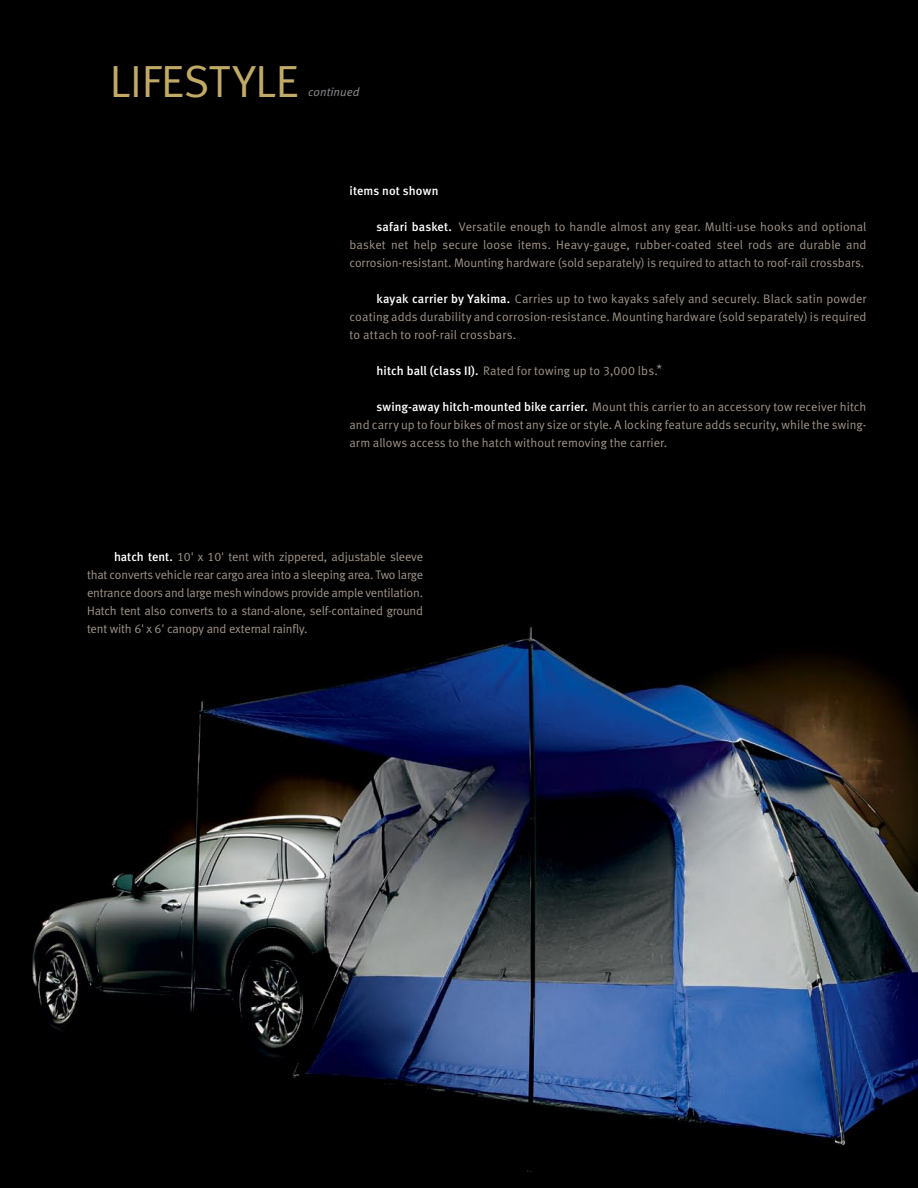
<style>
.page{position:relative;width:918px;height:1188px;background:#fff}
.page>*{position:absolute;margin:0;border:0;box-sizing:border-box;transform-origin:0 0}
.t1{font:45px "Meta Normal LF";color:#c1a966}
.t2{font:12.3px/18px "Meta Normal LF";color:#a19589;text-align:justify}
.t3{font:12.3px "Meta Medium LF";letter-spacing:.01em;color:#fff}
.t4{font:italic 12px "Meta Normal LF";letter-spacing:.005em;color:#8d8f92}
.s1{font-family:"Meta Medium LF";color:#fff}
</style>
<div class="page">
<img style="left:0;top:0;width:918px;height:1188px">
<h1 class="t1" style="left:110px;top:55px;width:41px">lifest</h1>
<h1 class="t1" style="left:233px;top:55px;width:62px">yle</h1>
<p class="t4" style="left:308px;top:85px;width:53px">continued</p>
<p class="t3" style="left:350px;top:183px;width:90px">items not shown</p>
<p class="t2" style="left:350px;top:217px;width:518px;text-indent:27px"><span class="s1">safari basket.</span> Versatile enough to handle almost any gear. Multi-use hooks and optional basket net help secure loose items. Heavy-gauge, rubber-coated steel rods are durable and corrosion-resistant. Mounting hardware (sold separately) is required to attach to roof-rail crossbars.</p>
<p class="t2" style="left:350px;top:289px;width:519px;text-indent:27px"><span class="s1">kayak carrier by Yakima.</span> Carries up to two kayaks safely and securely. Black satin powder coating adds durability and corrosion-resistance. Mounting hardware (sold separately) is required to attach to roof-rail crossbars.</p>
<p class="t2" style="left:377px;top:361px;width:287px"><span class="s1">hitch ball (class II).</span> Rated for towing up to 3,000 lbs.*</p>
<p class="t2" style="left:350px;top:397px;width:518px;text-indent:27px"><span class="s1">swing-away hitch-mounted bike carrier.</span> Mount this carrier to an accessory tow receiver hitch and carry up to four bikes of most any size or style. A locking feature adds security, while the swing&shy;arm allows access to the hatch without removing the carrier.</p>
<p class="t2" style="left:87px;top:547px;width:338px;text-indent:27px"><span class="s1">hatch tent.</span> 10' x 10' tent with zippered, adjustable sleeve that converts vehicle rear cargo area into a sleeping area. Two large entrance doors and large mesh windows provide ample ventilation.<br>Hatch tent also converts to a stand-alone, self-contained ground tent with 6' x 6' canopy and external rainfly.</p>
</div>
